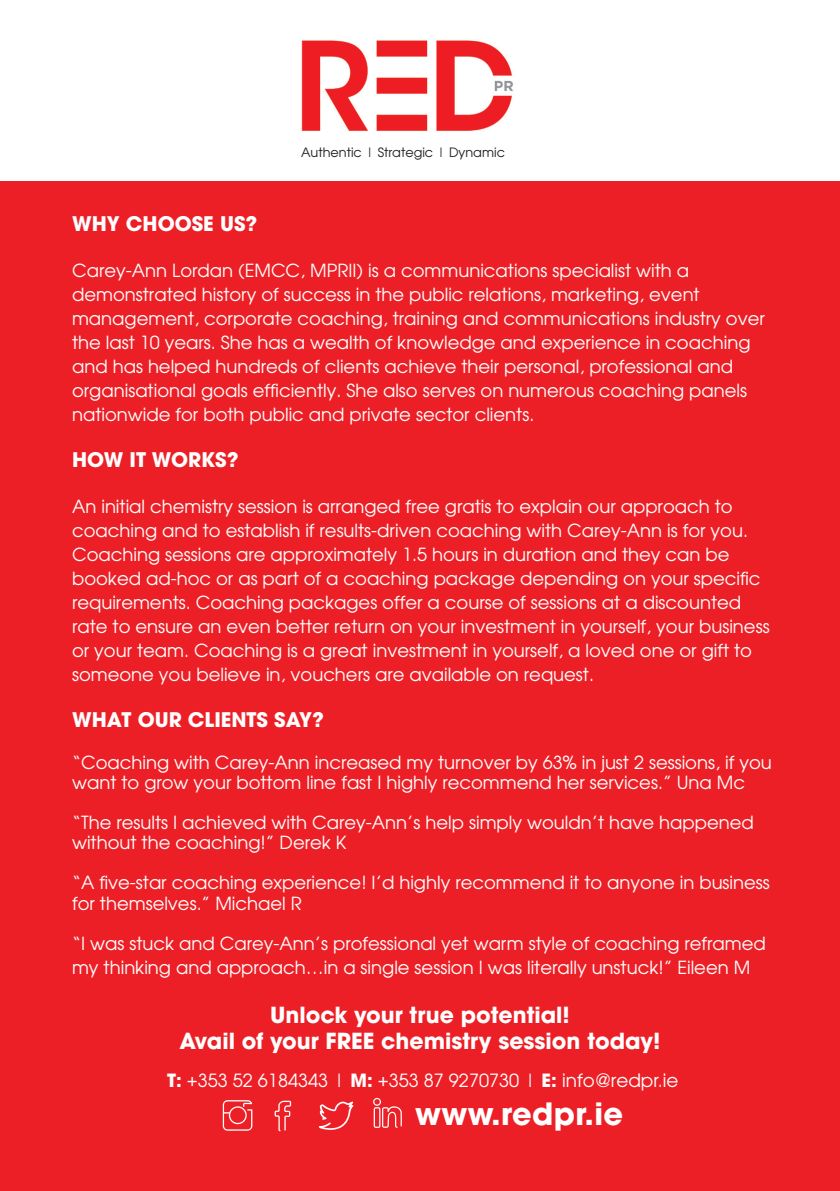
<style>
.page{position:relative;width:840px;height:1191px;background:#fff}
.page>*{position:absolute;margin:0;border:0;box-sizing:border-box;transform-origin:0 0}
.t1{font:700 30.4px "Avant Garde";letter-spacing:.01em;color:#fff}
.t2{font:700 22px "Avant Garde";color:#fff}
.t3{font:700 20px "Avant Garde";color:#fff}
.t4{font:18.2px "Avant Garde";color:#fff}
.t5{font:18px/24px "Avant Garde";color:#fff}
.t6{font:12.8px "Avant Garde";color:#231f20}
.s1{font-weight:700}
.s2{font-size:18.4px}
</style>
<div class="page">
<img style="left:301px;top:40px;width:212px;height:91px">
<div style="left:0;top:181px;width:839px;height:1010px;background:#ed1f26"></div>
<svg style="left:274px;top:1100px;width:17px;height:31px"></svg>
<svg style="left:223px;top:1100px;width:29px;height:30px"></svg>
<svg style="left:373px;top:1097px;width:28px;height:31px"></svg>
<svg style="left:319px;top:1101px;width:34px;height:29px"></svg>
<p class="t6" style="left:301px;top:145px;width:205px">Authentic | Strategic | Dynamic</p>
<p class="t3" style="left:72px;top:211px;width:187px">WHY CHOOSE US?</p>
<p class="t5" style="left:72px;top:258px;width:693px">Carey-Ann Lordan (EMCC, MPRII) is a communications specialist with a demonstrated history of success in the public relations, marketing, event management, corporate coaching, training and communications industry over the last 10 years. She has a wealth of knowledge and experience in coaching and has helped hundreds of clients achieve their personal, professional and organisational goals efficiently. She also serves on numerous coaching panels nationwide for both public and private sector clients.</p>
<p class="t3" style="left:72px;top:447px;width:168px">HOW IT WORKS?</p>
<p class="t5" style="left:72px;top:494px;width:698px">An initial chemistry session is arranged free gratis to explain our approach to coaching and to establish if results-driven coaching with Carey-Ann is for you.<br>Coaching sessions are approximately 1.5 hours in duration and they can be booked ad-hoc or as part of a coaching package depending on your specific requirements. Coaching packages offer a course of sessions at a discounted rate to ensure an even better return on your investment in yourself, your business or your team. Coaching is a great investment in yourself, a loved one or gift to someone you believe in, vouchers are available on request.</p>
<p class="t3" style="left:72px;top:707px;width:253px">WHAT OUR CLIENTS SAY?</p>
<p class="t5" style="left:72px;top:752px;width:700px;line-height:20px">“Coaching with Carey-Ann increased my turnover by 63% in just 2 sessions, if you want to grow your bottom line fast I highly recommend her services.” Una Mc</p>
<p class="t5" style="left:72px;top:812px;width:683px;line-height:20px">“The results I achieved with Carey-Ann’s help simply wouldn’t have happened without the coaching!” Derek K</p>
<p class="t5" style="left:72px;top:872px;width:699px;line-height:20px">“A five-star coaching experience! I’d highly recommend it to anyone in business for themselves.” Michael R</p>
<p class="t5" style="left:72px;top:930px;width:695px">“I was stuck and Carey-Ann’s professional yet warm style of coaching reframed my thinking and approach…in a single session I was literally unstuck!” Eileen M</p>
<p class="t2" style="left:270px;top:1000px;width:301px">Unlock your true potential!</p>
<p class="t2" style="left:179px;top:1027px;width:482px">Avail of your FREE chemistry session today!</p>
<p class="t4" style="left:167px;top:1069px;width:512px"><span class="s1">T:</span> +353 52 6184343 | <span class="s1">M:</span> +353 87 9270730 | <span class="s1">E:</span> <span class="s2">info@redpr.ie</span></p>
<p class="t1" style="left:415px;top:1093px;width:209px">www.redpr.ie</p>
</div>
